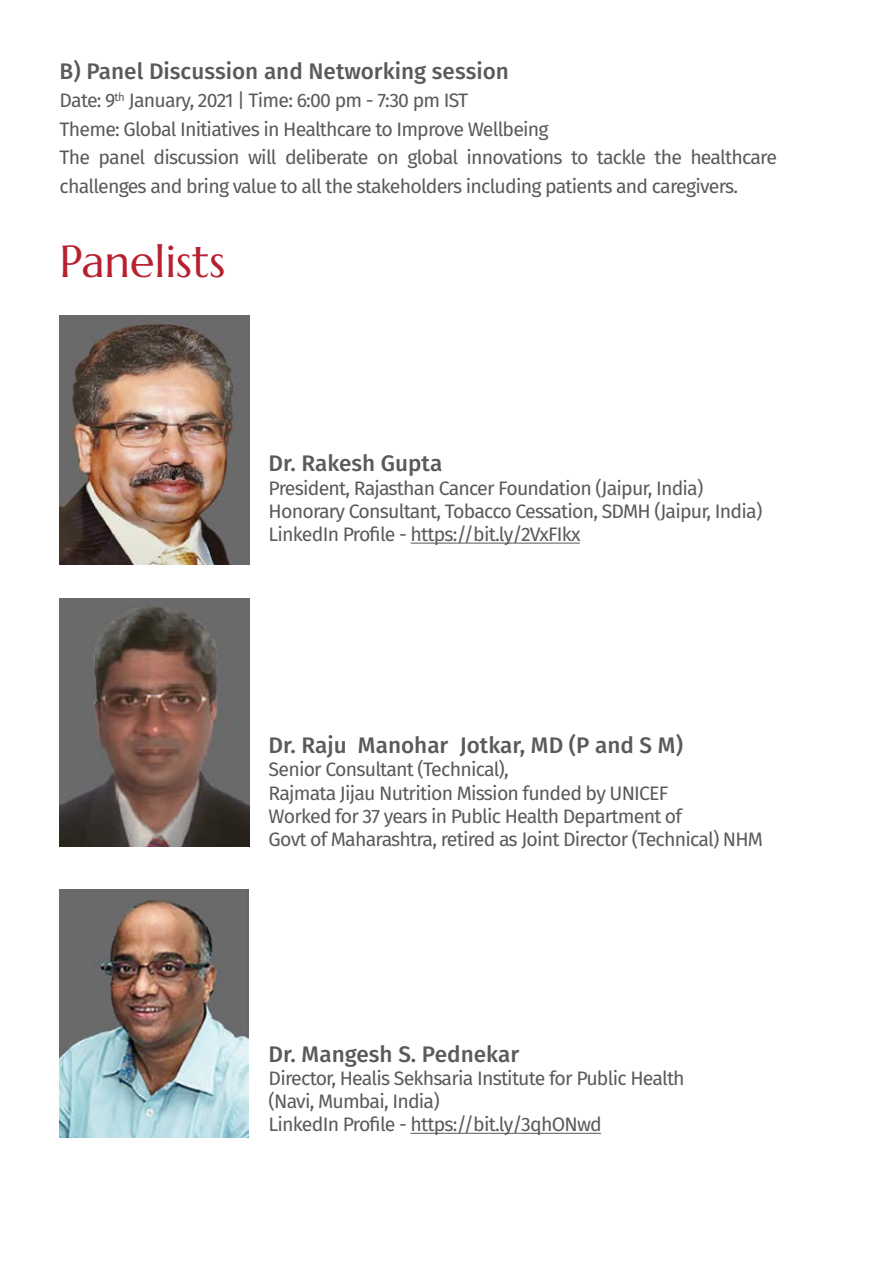
<style>
.page{position:relative;width:893px;height:1263px;background:#fff}
.page>*{position:absolute;margin:0;border:0;box-sizing:border-box;transform-origin:0 0}
.t1{font:45px "Marcellus";color:#b7202e}
.t2{font:500 22.5px "Fira Sans";color:#585a5b}
.t3{font:19.5px/23.2px "Fira Sans";letter-spacing:-.04em;color:#585a5b}
</style>
<div class="page">
<img style="left:60px;top:889px;width:189px;height:248px">
<img style="left:60px;top:599px;width:189px;height:248px">
<img style="left:60px;top:316px;width:189px;height:248px">
<hr style="left:411px;top:1133px;width:190px;height:1px;background:#585a5b">
<hr style="left:411px;top:543px;width:169px;height:1px;background:#585a5b">
<p class="t2" style="left:60px;top:55px;width:451px">B) Panel Discussion and Networking session</p>
<p class="t3" style="left:60px;top:86px;width:719px;line-height:28.5px">Date: 9<sup>th</sup> January, 2021 | Time: 6:00 pm - 7:30 pm IST<br>Theme: Global Initiatives in Healthcare to Improve Wellbeing<br>The panel discussion will deliberate on global innovations to tackle the healthcare challenges and bring value to all the stakeholders including patients and caregivers.</p>
<h1 class="t1" style="left:60px;top:233px;width:167px">Panelists</h1>
<p class="t2" style="left:269px;top:448px;width:175px">Dr. Rakesh Gupta</p>
<p class="t3" style="left:269px;top:476px;width:495px">President, Rajasthan Cancer Foundation (Jaipur, India)<br>Honorary Consultant, Tobacco Cessation, SDMH (Jaipur, India)<br>LinkedIn Profile - https://bit.ly/2VxFIkx</p>
<p class="t2" style="left:269px;top:729px;width:416px">Dr. Raju Manohar Jotkar, MD (P and S M)</p>
<p class="t3" style="left:269px;top:757px;width:496px">Senior Consultant (Technical),<br>Rajmata Jijau Nutrition Mission funded by UNICEF<br>Worked for 37 years in Public Health Department of<br>Govt of Maharashtra, retired as Joint Director (Technical) NHM</p>
<p class="t2" style="left:269px;top:1038px;width:252px">Dr. Mangesh S. Pednekar</p>
<p class="t3" style="left:269px;top:1066px;width:418px">Director, Healis Sekhsaria Institute for Public Health (Navi, Mumbai, India)<br>LinkedIn Profile - https://bit.ly/3qhONwd</p>
</div>
